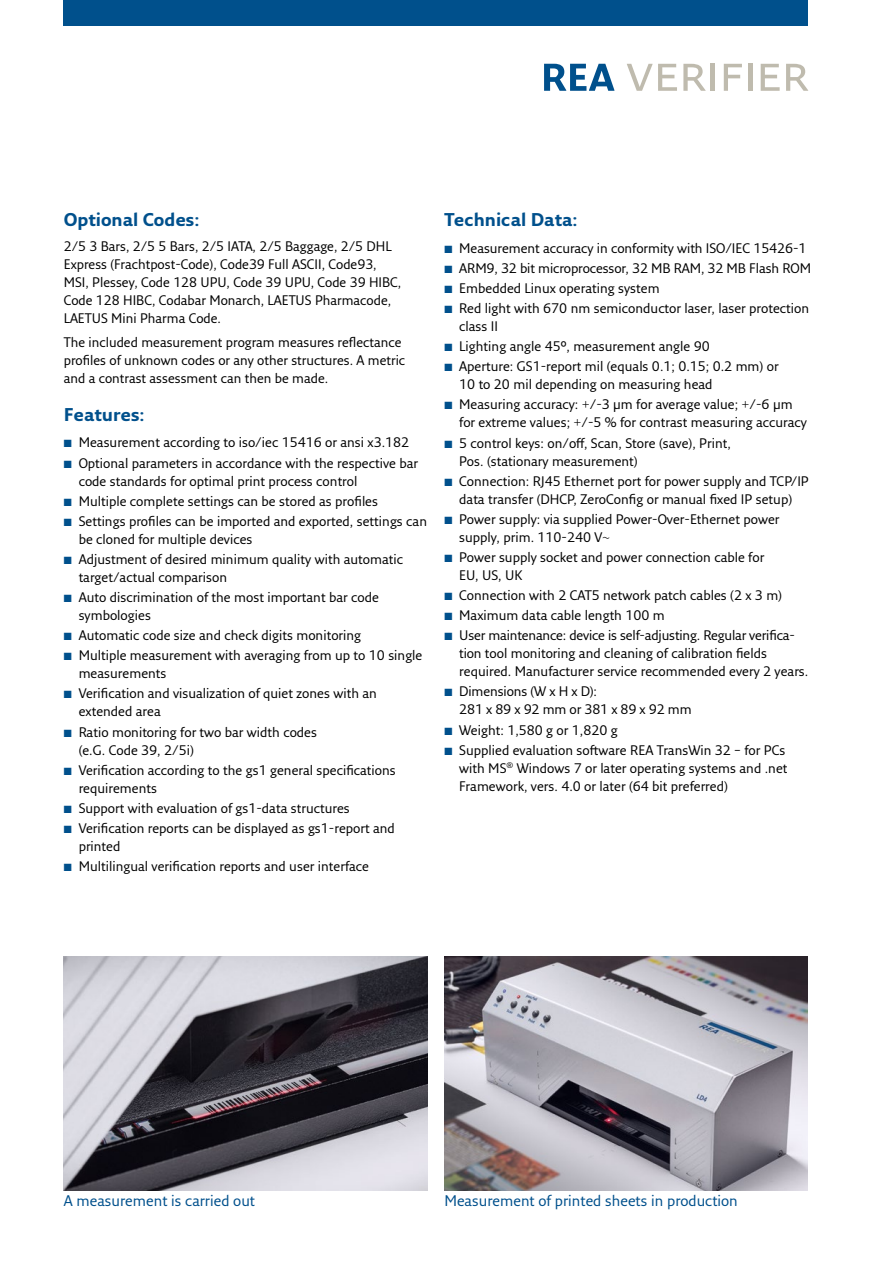
<style>
.page{position:relative;width:893px;height:1263px;background:#fff}
.page>*{position:absolute;margin:0;border:0;box-sizing:border-box;transform-origin:0 0}
.t1{font:700 18px "Fresco Sans Pro";color:#00508c}
.t2{font:15px "Fresco Sans Pro";color:#00508c}
.t3{font:13.5px/18px "Fresco Sans Pro";color:#000}
.s1{color:#00508c}
</style>
<div class="page">
<div style="left:64px;top:0;width:744px;height:26px;background:#00508c"></div>
<svg style="left:544px;top:64px;width:70px;height:27px"></svg>
<svg style="left:627px;top:64px;width:50px;height:27px"></svg>
<svg style="left:683px;top:64px;width:23px;height:27px"></svg>
<hr style="left:711px;top:64px;width:4px;height:27px;background:#bfbbae">
<svg style="left:724px;top:64px;width:18px;height:27px"></svg>
<hr style="left:748px;top:64px;width:4px;height:27px;background:#bfbbae">
<svg style="left:761px;top:64px;width:19px;height:27px"></svg>
<svg style="left:786px;top:64px;width:22px;height:27px"></svg>
<img style="left:444px;top:957px;width:364px;height:234px">
<img style="left:64px;top:957px;width:363px;height:234px">
<h1 class="t1" style="left:64px;top:208px;width:137px">Optional Codes:</h1>
<p class="t3" style="left:64px;top:236px;width:339px">2/5 3 Bars, 2/5 5 Bars, 2/5 IATA, 2/5 Baggage, 2/5 DHL Express (Frachtpost-Code), Code39 Full ASCII, Code93, MSI, Plessey, Code 128 UPU, Code 39 UPU, Code 39 HIBC, Code 128 HIBC, Codabar Monarch, LAETUS Pharmacode, LAETUS Mini Pharma Code.</p>
<p class="t3" style="left:64px;top:333px;width:343px">The included measurement program measures reflectance profiles of unknown codes or any other structures. A metric and a contrast assessment can then be made.</p>
<h1 class="t1" style="left:64px;top:403px;width:82px">Features:</h1>
<p class="t3" style="left:64px;top:433px;width:347px"><span class="s1">■</span> Measurement according to iso/iec 15416 or ansi x3.182</p>
<p class="t3" style="left:79px;top:453px;width:341px;text-indent:-15px"><span class="s1">■</span> Optional parameters in accordance with the respective bar code standards for optimal print process control</p>
<p class="t3" style="left:64px;top:492px;width:316px"><span class="s1">■</span> Multiple complete settings can be stored as profiles</p>
<p class="t3" style="left:79px;top:512px;width:350px;text-indent:-15px"><span class="s1">■</span> Settings profiles can be imported and exported, settings can be cloned for multiple devices</p>
<p class="t3" style="left:79px;top:550px;width:326px;text-indent:-15px"><span class="s1">■</span> Adjustment of desired minimum quality with automatic target/actual comparison</p>
<p class="t3" style="left:79px;top:588px;width:302px;text-indent:-15px"><span class="s1">■</span> Auto discrimination of the most important bar code symbologies</p>
<p class="t3" style="left:64px;top:626px;width:299px"><span class="s1">■</span> Automatic code size and check digits monitoring</p>
<p class="t3" style="left:79px;top:646px;width:345px;text-indent:-15px"><span class="s1">■</span> Multiple measurement with averaging from up to 10 single measurements</p>
<p class="t3" style="left:79px;top:684px;width:300px;text-indent:-15px"><span class="s1">■</span> Verification and visualization of quiet zones with an extended area</p>
<p class="t3" style="left:79px;top:722px;width:240px;text-indent:-15px"><span class="s1">■</span> Ratio monitoring for two bar width codes (e.G. Code 39, 2/5i)</p>
<p class="t3" style="left:79px;top:761px;width:319px;text-indent:-15px"><span class="s1">■</span> Verification according to the gs1 general specifications requirements</p>
<p class="t3" style="left:64px;top:799px;width:288px"><span class="s1">■</span> Support with evaluation of gs1-data structures</p>
<p class="t3" style="left:79px;top:819px;width:318px;text-indent:-15px"><span class="s1">■</span> Verification reports can be displayed as gs1-report and printed</p>
<p class="t3" style="left:64px;top:857px;width:307px"><span class="s1">■</span> Multilingual verification reports and user interface</p>
<h1 class="t1" style="left:444px;top:208px;width:135px">Technical Data:</h1>
<p class="t3" style="left:444px;top:238px;width:364px"><span class="s1">■</span> Measurement accuracy in conformity with ISO/IEC 15426-1</p>
<p class="t3" style="left:444px;top:259px;width:368px"><span class="s1">■</span> ARM9, 32 bit microprocessor, 32 MB RAM, 32 MB Flash ROM</p>
<p class="t3" style="left:444px;top:279px;width:217px"><span class="s1">■</span> Embedded Linux operating system</p>
<p class="t3" style="left:459px;top:299px;width:352px;text-indent:-15px"><span class="s1">■</span> Red light with 670 nm semiconductor laser, laser protection class II</p>
<p class="t3" style="left:444px;top:337px;width:267px"><span class="s1">■</span> Lighting angle 45°, measurement angle 90</p>
<p class="t3" style="left:459px;top:357px;width:321px;text-indent:-15px"><span class="s1">■</span> Aperture: GS1-report mil (equals 0.1; 0.15; 0.2 mm) or<br>10 to 20 mil depending on measuring head</p>
<p class="t3" style="left:459px;top:395px;width:349px;text-indent:-15px"><span class="s1">■</span> Measuring accuracy: +/-3 μm for average value; +/-6 μm for extreme values; +/-5 % for contrast measuring accuracy</p>
<p class="t3" style="left:459px;top:433px;width:273px;text-indent:-15px"><span class="s1">■</span> 5 control keys: on/off, Scan, Store (save), Print,<br>Pos. (stationary measurement)</p>
<p class="t3" style="left:444px;top:471px;width:366px;text-align:center"><span class="s1">■</span> Connection: RJ45 Ethernet port for power supply and TCP/IP data transfer (DHCP, ZeroConfig or manual fixed IP setup)</p>
<p class="t3" style="left:459px;top:510px;width:322px;text-indent:-15px"><span class="s1">■</span> Power supply: via supplied Power-Over-Ethernet power supply, prim. 110-240 V~</p>
<p class="t3" style="left:459px;top:548px;width:307px;text-indent:-15px"><span class="s1">■</span> Power supply socket and power connection cable for<br>EU, US, UK</p>
<p class="t3" style="left:444px;top:586px;width:339px"><span class="s1">■</span> Connection with 2 CAT5 network patch cables (2 x 3 m)</p>
<p class="t3" style="left:444px;top:606px;width:222px"><span class="s1">■</span> Maximum data cable length 100 m</p>
<p class="t3" style="left:459px;top:626px;width:351px;text-indent:-15px"><span class="s1">■</span> User maintenance: device is self-adjusting. Regular verifica&shy;tion tool monitoring and cleaning of calibration fields required. Manufacturer service recommended every 2 years.</p>
<p class="t3" style="left:459px;top:682px;width:234px;text-indent:-15px"><span class="s1">■</span> Dimensions (W x H x D):<br>281 x 89 x 92 mm or 381 x 89 x 92 mm</p>
<p class="t3" style="left:444px;top:720px;width:175px"><span class="s1">■</span> Weight: 1,580 g or 1,820 g</p>
<p class="t3" style="left:459px;top:741px;width:330px;text-indent:-15px"><span class="s1">■</span> Supplied evaluation software REA TransWin 32 – for PCs with MS<sup>®</sup> Windows 7 or later operating systems and .net<br>Framework, vers. 4.0 or later (64 bit preferred)</p>
<p class="t2" style="left:64px;top:1192px;width:193px">A measurement is carried out</p>
<p class="t2" style="left:444px;top:1192px;width:295px">Measurement of printed sheets in production</p>
</div>
